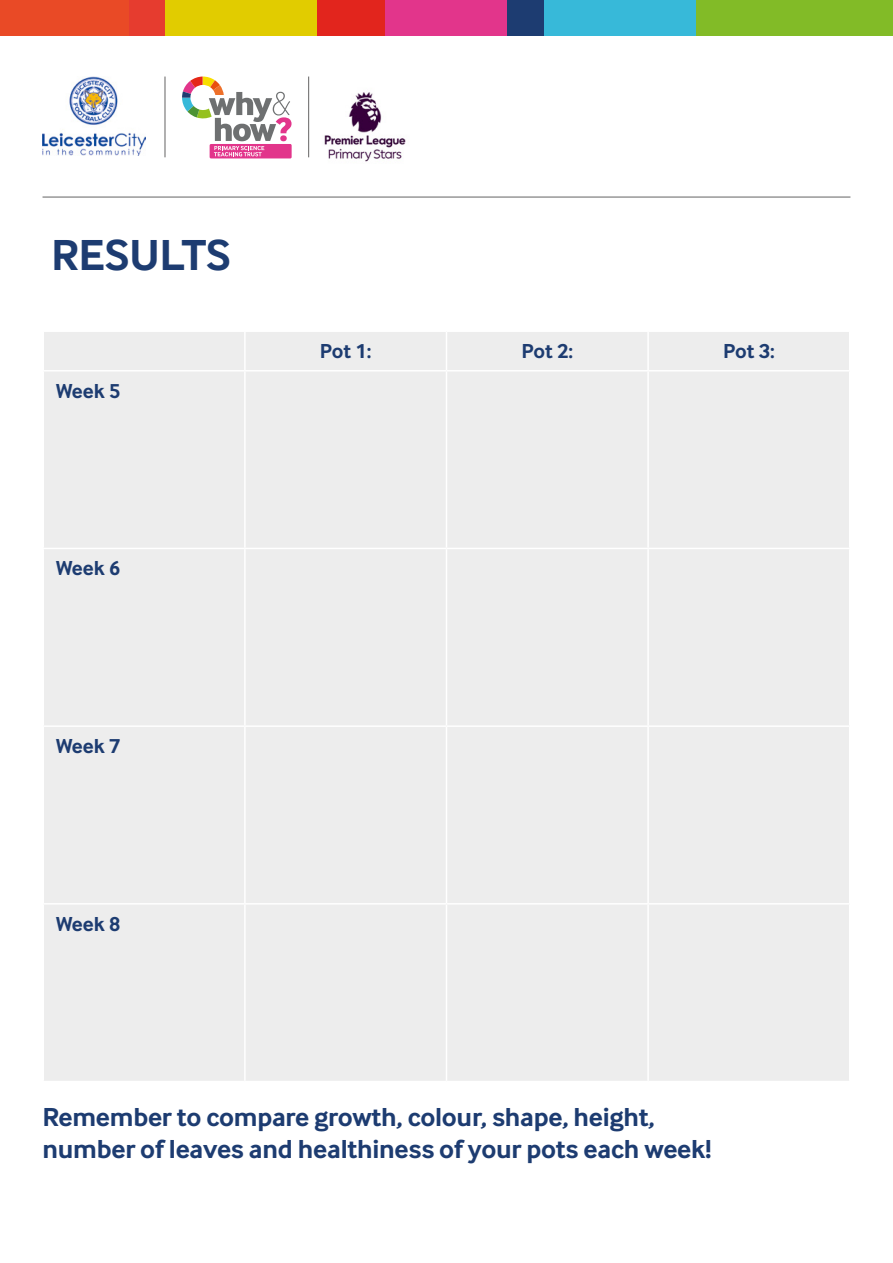
<style>
.page{position:relative;width:893px;height:1263px;background:#fff}
.page>*{position:absolute;margin:0;border:0;box-sizing:border-box;transform-origin:0 0}
.t1{font:700 45px "Inter Face";letter-spacing:-.01em;color:#1d3c71}
.t2{font:700 27px/32.4px "Inter Face";letter-spacing:-.01em;color:#1d3c71}
.t3{font:700 21px "Inter Face";color:#1d3c71}
</style>
<div class="page">
<div style="left:764px;top:0;width:129px;height:36px;background:#82bb27"></div>
<div style="left:544px;top:0;width:152px;height:36px;background:#37b9d9"></div>
<div style="left:696px;top:0;width:68px;height:36px;background:#82bb27"></div>
<div style="left:385px;top:0;width:123px;height:36px;background:#e2358b"></div>
<div style="left:508px;top:0;width:36px;height:36px;background:#1d3c71"></div>
<div style="left:165px;top:0;width:152px;height:36px;background:#e1cc00"></div>
<div style="left:317px;top:0;width:68px;height:36px;background:#e2251d"></div>
<div style="left:0;top:0;width:129px;height:36px;background:#e94a26"></div>
<div style="left:129px;top:0;width:36px;height:36px;background:#e63c2f"></div>
<svg style="left:210px;top:144px;width:81px;height:14px"></svg>
<svg style="left:182px;top:77px;width:109px;height:79px"></svg>
<img style="left:43px;top:77px;width:103px;height:79px">
<img style="left:324px;top:92px;width:82px;height:70px">
<hr style="left:165px;top:77px;width:1px;height:80px;background:#646363">
<hr style="left:308px;top:77px;width:1px;height:80px;background:#646363">
<hr style="left:43px;top:197px;width:807px;height:1px;background:#646363">
<div style="left:44px;top:332px;width:805px;height:749px;background:#ededed"></div>
<hr style="left:244px;top:332px;width:2px;height:38px;background:#fff">
<hr style="left:446px;top:332px;width:1px;height:38px;background:#fff">
<hr style="left:647px;top:332px;width:2px;height:38px;background:#fff">
<hr style="left:43px;top:370px;width:202px;height:1px;background:#fff">
<hr style="left:245px;top:370px;width:201px;height:1px;background:#fff">
<hr style="left:244px;top:371px;width:2px;height:177px;background:#fff">
<hr style="left:446px;top:370px;width:202px;height:1px;background:#fff">
<hr style="left:446px;top:371px;width:1px;height:177px;background:#fff">
<hr style="left:648px;top:370px;width:202px;height:1px;background:#fff">
<hr style="left:647px;top:371px;width:2px;height:177px;background:#fff">
<hr style="left:43px;top:548px;width:202px;height:1px;background:#fff">
<hr style="left:245px;top:548px;width:201px;height:1px;background:#fff">
<hr style="left:244px;top:549px;width:2px;height:176px;background:#fff">
<hr style="left:446px;top:548px;width:202px;height:1px;background:#fff">
<hr style="left:446px;top:549px;width:1px;height:176px;background:#fff">
<hr style="left:648px;top:548px;width:202px;height:1px;background:#fff">
<hr style="left:647px;top:549px;width:2px;height:176px;background:#fff">
<hr style="left:43px;top:725px;width:202px;height:2px;background:#fff">
<hr style="left:245px;top:725px;width:201px;height:2px;background:#fff">
<hr style="left:244px;top:727px;width:2px;height:176px;background:#fff">
<hr style="left:446px;top:725px;width:202px;height:2px;background:#fff">
<hr style="left:446px;top:727px;width:1px;height:176px;background:#fff">
<hr style="left:648px;top:725px;width:202px;height:2px;background:#fff">
<hr style="left:647px;top:727px;width:2px;height:176px;background:#fff">
<hr style="left:43px;top:903px;width:202px;height:1px;background:#fff">
<hr style="left:245px;top:903px;width:201px;height:1px;background:#fff">
<hr style="left:244px;top:904px;width:2px;height:177px;background:#fff">
<hr style="left:446px;top:903px;width:202px;height:1px;background:#fff">
<hr style="left:446px;top:904px;width:1px;height:177px;background:#fff">
<hr style="left:648px;top:903px;width:202px;height:1px;background:#fff">
<hr style="left:647px;top:904px;width:2px;height:177px;background:#fff">
<h1 class="t1" style="left:51px;top:229px;width:181px">RESULTS</h1>
<p class="t3" style="left:56px;top:378px;width:66px">Week 5</p>
<p class="t3" style="left:56px;top:556px;width:66px">Week 6</p>
<p class="t3" style="left:56px;top:734px;width:66px">Week 7</p>
<p class="t3" style="left:56px;top:911px;width:66px">Week 8</p>
<p class="t3" style="left:320px;top:339px;width:53px">Pot 1:</p>
<p class="t3" style="left:521px;top:339px;width:53px">Pot 2:</p>
<p class="t3" style="left:723px;top:339px;width:53px">Pot 3:</p>
<p class="t2" style="left:43px;top:1100px;width:670px">Remember to compare growth, colour, shape, height, number of leaves and healthiness of your pots each week!</p>
</div>
